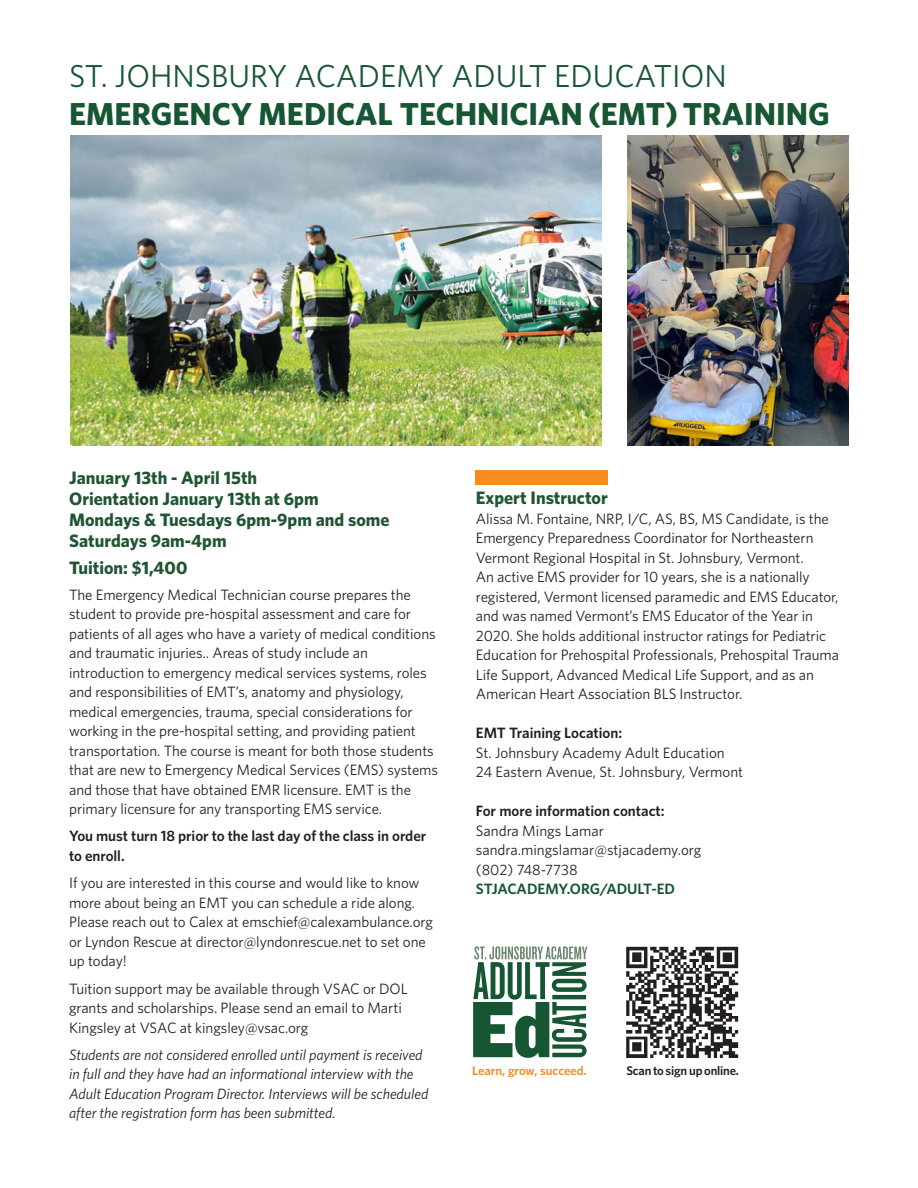
<style>
.page{position:relative;width:918px;height:1188px;background:#fff}
.page>*{position:absolute;margin:0;border:0;box-sizing:border-box;transform-origin:0 0}
.t1{font:700 31.8px "Whitney";color:#165632}
.t2{font:31.8px "Whitney";color:#165632}
.t3{font:700 18px/21px "Whitney";color:#205532}
.t4{font:15px/19.5px "Whitney";letter-spacing:-.005em;color:#231f20}
.t5{font:italic 15px/19.5px "Whitney";letter-spacing:-.005em;color:#231f20}
.t6{font:600 15px/19.5px "Whitney";letter-spacing:-.005em;color:#231f20}
.t7{font:600 12.6px "Whitney";color:#f68b1f}
.t8{font:600 12.6px "Whitney";letter-spacing:-.015em;color:#231f20}
.s1{font-weight:600}
.s2{font-weight:600;color:#165632}
</style>
<div class="page">
<img style="left:70px;top:136px;width:532px;height:309px">
<div style="left:476px;top:470px;width:132px;height:14px;background:#f68b1f"></div>
<img style="left:628px;top:136px;width:221px;height:309px">
<svg style="left:473px;top:946px;width:114px;height:112px"></svg>
<img style="left:626px;top:946px;width:113px;height:112px">
<p class="t2" style="left:69px;top:54px;width:659px">ST. JOHNSBURY ACADEMY ADULT EDUCATION</p>
<p class="t1" style="left:69px;top:92px;width:762px">EMERGENCY MEDICAL TECHNICIAN (EMT) TRAINING</p>
<p class="t3" style="left:69px;top:467px;width:322px">January 13th - April 15th<br>Orientation January 13th at 6pm<br>Mondays &amp; Tuesdays 6pm-9pm and some<br>Saturdays 9am-4pm</p>
<p class="t3" style="left:69px;top:557px;width:120px">Tuition: $1,400</p>
<p class="t4" style="left:69px;top:584px;width:370px">The Emergency Medical Technician course prepares the student to provide pre-hospital assessment and care for patients of all ages who have a variety of medical conditions and traumatic injuries.. Areas of study include an introduction to emergency medical services systems, roles and responsibilities of EMT’s, anatomy and physiology, medical emergencies, trauma, special considerations for working in the pre-hospital setting, and providing patient transportation. The course is meant for both those students that are new to Emergency Medical Services (EMS) systems and those that have obtained EMR licensure. EMT is the primary licensure for any transporting EMS service.</p>
<p class="t6" style="left:69px;top:826px;width:359px">You must turn 18 prior to the last day of the class in order to enroll.</p>
<p class="t4" style="left:69px;top:873px;width:365px">If you are interested in this course and would like to know more about being an EMT you can schedule a ride along.<br>Please reach out to Calex at emschief@calexambulance.org or Lyndon Rescue at director@lyndonrescue.net to set one up today!</p>
<p class="t4" style="left:69px;top:978px;width:340px">Tuition support may be available through VSAC or DOL grants and scholarships. Please send an email to Marti<br>Kingsley at VSAC at kingsley@vsac.org</p>
<p class="t5" style="left:69px;top:1045px;width:361px">Students are not considered enrolled until payment is received in full and they have had an informational interview with the Adult Education Program Director. Interviews will be scheduled after the registration form has been submitted.</p>
<p class="t3" style="left:476px;top:487px;width:133px">Expert Instructor</p>
<p class="t4" style="left:476px;top:509px;width:365px">Alissa M. Fontaine, NRP, I/C, AS, BS, MS Candidate, is the Emergency Preparedness Coordinator for Northeastern Vermont Regional Hospital in St. Johnsbury, Vermont.<br>An active EMS provider for 10 years, she is a nationally registered, Vermont licensed paramedic and EMS Educator, and was named Vermont’s EMS Educator of the Year in 2020. She holds additional instructor ratings for Pediatric Education for Prehospital Professionals, Prehospital Trauma Life Support, Advanced Medical Life Support, and as an American Heart Association BLS Instructor.</p>
<p class="t4" style="left:476px;top:723px;width:269px"><span class="s1">EMT Training Location:<br></span>St. Johnsbury Academy Adult Education<br>24 Eastern Avenue, St. Johnsbury, Vermont</p>
<p class="t4" style="left:476px;top:801px;width:227px"><span class="s1">For more information contact:<br></span>Sandra Mings Lamar sandra.mingslamar@stjacademy.org (802) 748-7738<br><span class="s2">STJACADEMY.ORG/ADULT-ED</span></p>
<p class="t7" style="left:472px;top:1062px;width:116px">Learn, grow, succeed.</p>
<p class="t8" style="left:626px;top:1062px;width:114px">Scan to sign up online.</p>
</div>
